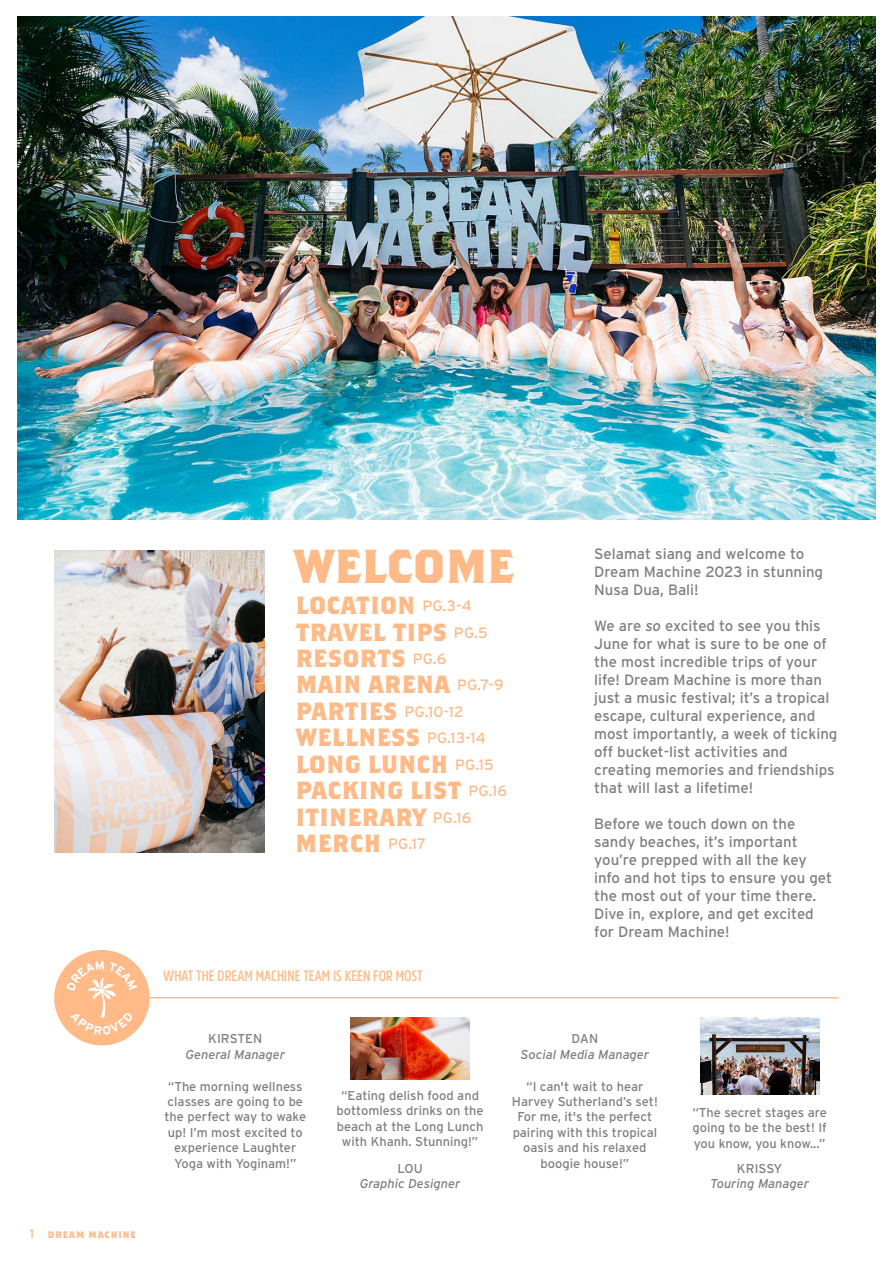
<style>
.page{position:relative;width:893px;height:1263px;background:#fff}
.page>*{position:absolute;margin:0;border:0;box-sizing:border-box;transform-origin:0 0}
.t1{font:700 47.55px "Brothers";color:#ffba88}
.t2{font:700 24.75px/26.4px "Brothers";letter-spacing:.015em;color:#ffba88}
.t3{font:15px/18px "Interstate";color:#808080}
.t4{font:600 15px "Amsi Pro Cond";color:#ffba88}
.t5{font:15px "Interstate";color:#ffba88}
.t6{font:12.9px/15.5px "Interstate";color:#808080;text-align:center}
.t7{font:italic 12.9px "Interstate";color:#808080}
.t8{font:700 9.45px "Brothers";letter-spacing:.1em;color:#ffba88}
.s1{font-family:"Interstate";font-weight:400;font-size:12.9px}
.s2{font-family:"Interstate";font-weight:400;font-size:15px}
.s3{font-family:"Brothers";font-weight:700;font-size:24.75px}
.s4{font-style:italic}
</style>
<div class="page">
<div style="left:54px;top:950px;width:96px;height:95px;background:#ffba88;border-radius:50%"></div>
<hr style="left:134px;top:997px;width:705px;height:1px;background:#ffba88">
<img style="left:700px;top:1017px;width:119px;height:78px">
<img style="left:351px;top:1017px;width:118px;height:62px">
<img style="left:18px;top:16px;width:857px;height:503px">
<img style="left:54px;top:550px;width:211px;height:302px">
<svg style="left:67px;top:961px;width:70px;height:74px"></svg>
<p class="t8" style="left:30px;top:1228px;width:108px"><span class="s1">1</span> DREAM MACHINE</p>
<h1 class="t1" style="left:294px;top:537px;width:222px">WELCOME</h1>
<h2 class="t2" style="left:296px;top:591px;width:209px">LOCATION <span class="s2">PG.3-4<br></span>TRAVEL TIPS <span class="s2">PG.5<br></span>RESORTS <span class="s2">PG.6<br></span>MAIN ARENA <span class="s2">PG.7-9</span></h2>
<p class="t5" style="left:296px;top:703px;width:169px"><span class="s3">PARTIES</span> PG.10-12</p>
<h2 class="t2" style="left:296px;top:724px;width:213px">WELLNESS <span class="s2">PG.13-14<br></span>LONG LUNCH <span class="s2">PG.15<br></span>PACKING LIST <span class="s2">PG.16<br></span>ITINERARY <span class="s2">PG.16<br></span>MERCH <span class="s2">PG.17</span></h2>
<p class="t4" style="left:163px;top:966px;width:261px">WHAT THE DREAM MACHINE TEAM IS KEEN FOR MOST</p>
<p class="t3" style="left:594px;top:545px;width:230px">Selamat siang and welcome to<br>Dream Machine 2023 in stunning<br>Nusa Dua, Bali!</p>
<p class="t3" style="left:594px;top:617px;width:245px">We are <span class="s4">so</span> excited to see you this<br>June for what is sure to be one of the most incredible trips of your life! Dream Machine is more than just a music festival; it’s a tropical escape, cultural experience, and most importantly, a week of ticking off bucket-list activities and creating memories and friendships that will last a lifetime!</p>
<p class="t3" style="left:594px;top:815px;width:239px">Before we touch down on the sandy beaches, it’s important you’re prepped with all the key info and hot tips to ensure you get the most out of your time there.<br>Dive in, explore, and get excited for Dream Machine!</p>
<p class="t6" style="left:208px;top:1031px;width:56px">KIRSTEN</p>
<p class="t7" style="left:185px;top:1047px;width:101px">General Manager</p>
<p class="t6" style="left:164px;top:1078px;width:143px">“The morning wellness classes are going to be the perfect way to wake up! I’m most excited to experience Laughter<br>Yoga with Yoginam!”</p>
<p class="t6" style="left:337px;top:1087px;width:148px">“Eating delish food and bottomless drinks on the beach at the Long Lunch with Khanh. Stunning!”</p>
<p class="t6" style="left:397px;top:1160px;width:27px">LOU</p>
<p class="t7" style="left:360px;top:1176px;width:102px">Graphic Designer</p>
<p class="t6" style="left:572px;top:1031px;width:28px">DAN</p>
<p class="t7" style="left:521px;top:1047px;width:130px">Social Media Manager</p>
<p class="t6" style="left:512px;top:1078px;width:147px">“I can't wait to hear<br>Harvey Sutherland’s set!<br>For me, it's the perfect pairing with this tropical oasis and his relaxed boogie house!”</p>
<p class="t6" style="left:692px;top:1104px;width:136px;text-align:justify">“The secret stages are going to be the best! If you know, you know...”</p>
<p class="t6" style="left:737px;top:1160px;width:47px">KRISSY</p>
<p class="t7" style="left:710px;top:1176px;width:100px">Touring Manager</p>
</div>
